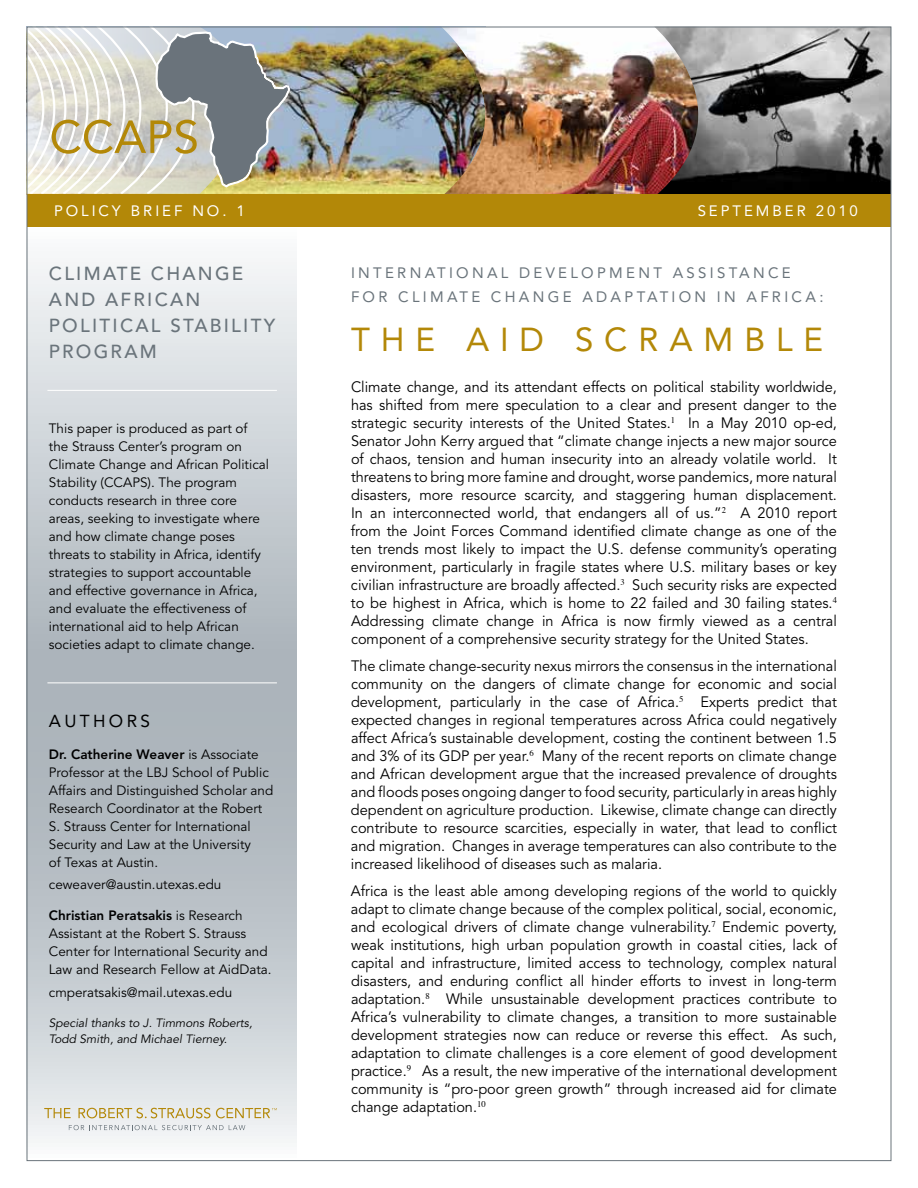
<style>
.page{position:relative;width:918px;height:1188px;background:#fff}
.page>*{position:absolute;margin:0;border:0;box-sizing:border-box;transform-origin:0 0}
.t1{font:33px "Avenir LT Std";letter-spacing:.33em;color:#b38808}
.t2{font:500 18.75px/26.2px "Avenir LT Std";letter-spacing:.12em;color:#6a747b}
.t3{font:17.25px "Avenir LT Std";color:#000}
.t4{font:15px/18px "Avenir LT Std";color:#000;text-align:justify}
.t5{font:15px/24px "Avenir LT Std";letter-spacing:.22em;color:#6a747b}
.t6{font:15px "Avenir LT Std";letter-spacing:.195em;color:#fff}
.t7{font:13.5px/18px "Avenir LT Std";color:#000}
.t8{font:italic 12px/16.5px "Avenir LT Std";color:#000}
.s1{font-weight:800}
</style>
<div class="page">
<img style="left:290px;top:29px;width:151px;height:165px">
<svg style="left:29px;top:226px;width:268px;height:917px;background:#c8ced2"></svg>
<img style="left:441px;top:29px;width:213px;height:165px">
<svg style="left:29px;top:29px;width:261px;height:165px;background:#bcbdb4"></svg>
<img style="left:654px;top:29px;width:235px;height:165px">
<div style="left:27px;top:194px;width:864px;height:32px;background:#b38808"></div>
<hr style="left:47px;top:682px;width:230px;height:1px;background:#fff">
<svg style="left:69px;top:1125px;width:176px;height:5px"></svg>
<svg style="left:44px;top:1108px;width:27px;height:10px"></svg>
<svg style="left:78px;top:1108px;width:199px;height:10px;background:#d9cfab"></svg>
<hr style="left:47px;top:390px;width:230px;height:1px;background:#fff">
<p class="t6" style="left:54px;top:202px;width:192px">POLI CY BRI EF N O. 1</p>
<p class="t2" style="left:49px;top:261px;width:228px">CLIMATE CHANGE<br>AND AFRICAN<br>POLITICAL STABILITY<br>PROGRAM</p>
<p class="t7" style="left:49px;top:420px;width:222px">This paper is produced as part of the Strauss Center’s program on Climate Change and African Political Stability (CCAPS). The program conducts research in three core areas, seeking to investigate where and how climate change poses threats to stability in Africa, identify strategies to support accountable and effective governance in Africa, and evaluate the effectiveness of international aid to help African societies adapt to climate change.</p>
<p class="t3" style="left:49px;top:711px;width:46px">AUTHORS</p>
<p class="t7" style="left:49px;top:745px;width:226px"><span class="s1">Dr. Catherine Weaver</span> is Associate Professor at the LBJ School of Public Affairs and Distinguished Scholar and Research Coordinator at the Robert S. Strauss Center for International Security and Law at the University<br>of Texas at Austin.</p>
<p class="t7" style="left:49px;top:876px;width:174px">ceweaver@austin.utexas.edu</p>
<p class="t7" style="left:49px;top:907px;width:224px"><span class="s1">Christian Peratsakis</span> is Research Assistant at the Robert S. Strauss Center for International Security and Law and Research Fellow at AidData.</p>
<p class="t7" style="left:49px;top:983px;width:185px">cmperatsakis@mail.utexas.edu</p>
<p class="t8" style="left:49px;top:1015px;width:205px">Special thanks to J. Timmons Roberts,<br>Todd Smith, and Michael Tierney.</p>
<p class="t6" style="left:698px;top:202px;width:162px">SEPTEMBER 2010</p>
<p class="t5" style="left:351px;top:261px;width:474px">INTERNATI ONAL DEVELOPMENT ASSI STANCE<br>FOR CLI MATE CHANGE AD APTATI ON I N AFRI CA:</p>
<h1 class="t1" style="left:351px;top:320px;width:142px">THE AID</h1>
<h1 class="t1" style="left:575px;top:320px;width:249px">SCRAMBLE</h1>
<p class="t4" style="left:351px;top:379px;width:488px">Climate change, and its attendant effects on political stability worldwide, has shifted from mere speculation to a clear and present danger to the strategic security interests of the United States.<sup>1</sup> In a May 2010 op-ed, Senator John Kerry argued that “climate change injects a new major source of chaos, tension and human insecurity into an already volatile world. It threatens to bring more famine and drought, worse pandemics, more natural disasters, more resource scarcity, and staggering human displacement.<br>In an interconnected world, that endangers all of us.”<sup>2</sup> A 2010 report from the Joint Forces Command identified climate change as one of the ten trends most likely to impact the U.S. defense community’s operating environment, particularly in fragile states where U.S. military bases or key civilian infrastructure are broadly affected.<sup>3</sup> Such security risks are expected to be highest in Africa, which is home to 22 failed and 30 failing states.<sup>4<br></sup>Addressing climate change in Africa is now firmly viewed as a central component of a comprehensive security strategy for the United States.</p>
<p class="t4" style="left:351px;top:657px;width:488px">The climate change-security nexus mirrors the consensus in the international community on the dangers of climate change for economic and social development, particularly in the case of Africa.<sup>5</sup> Experts predict that expected changes in regional temperatures across Africa could negatively affect Africa’s sustainable development, costing the continent between 1.5 and 3% of its GDP per year.<sup>6</sup> Many of the recent reports on climate change and African development argue that the increased prevalence of droughts and floods poses ongoing danger to food security, particularly in areas highly dependent on agriculture production. Likewise, climate change can directly contribute to resource scarcities, especially in water, that lead to conflict and migration. Changes in average temperatures can also contribute to the increased likelihood of diseases such as malaria.</p>
<p class="t4" style="left:351px;top:882px;width:488px">Africa is the least able among developing regions of the world to quickly adapt to climate change because of the complex political, social, economic, and ecological drivers of climate change vulnerability.<sup>7</sup> Endemic poverty, weak institutions, high urban population growth in coastal cities, lack of capital and infrastructure, limited access to technology, complex natural disasters, and enduring conflict all hinder efforts to invest in long-term adaptation.<sup>8</sup> While unsustainable development practices contribute to Africa’s vulnerability to climate changes, a transition to more sustainable development strategies now can reduce or reverse this effect. As such, adaptation to climate challenges is a core element of good development practice.<sup>9</sup> As a result, the new imperative of the international development community is “pro-poor green growth” through increased aid for climate change adaptation.<sup>10</sup></p>
</div>
